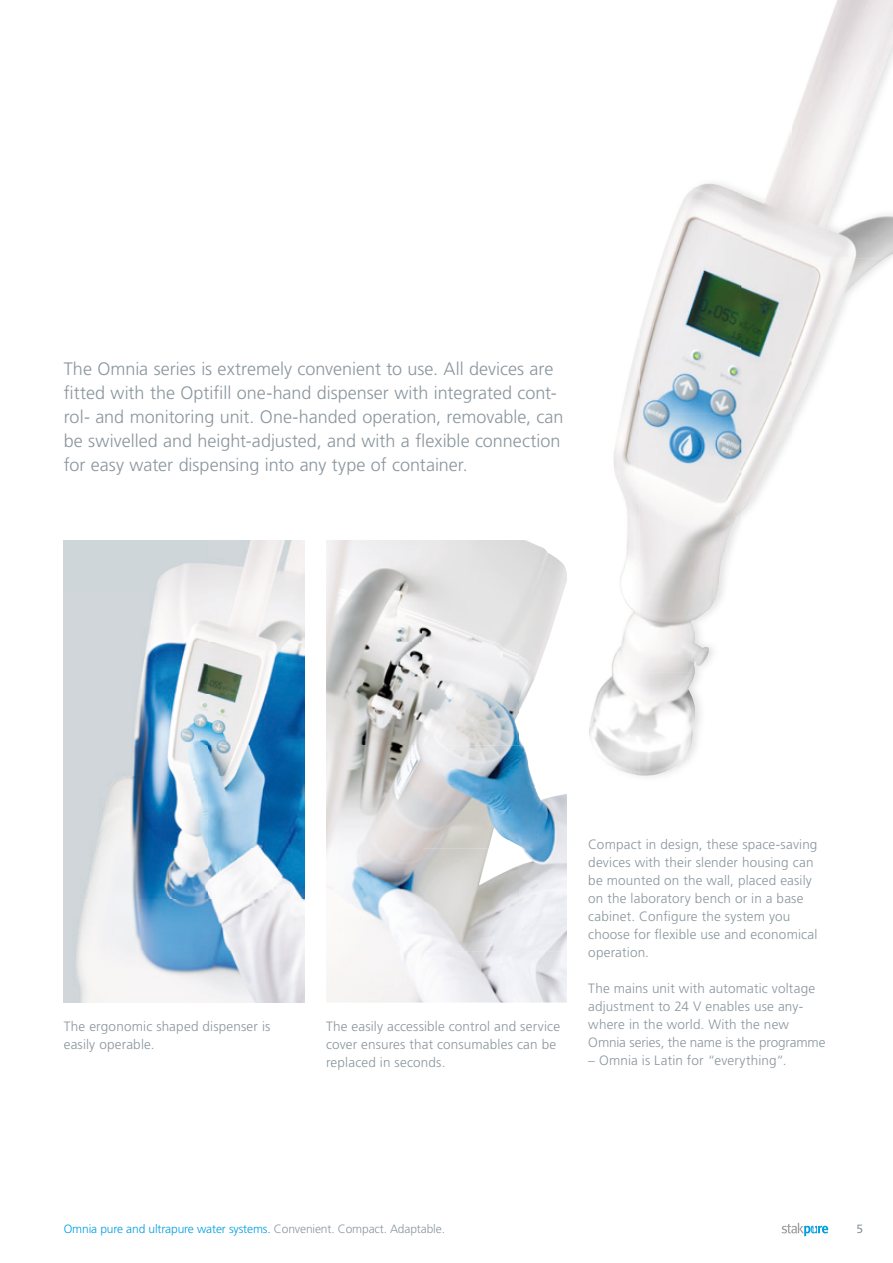
<style>
.page{position:relative;width:893px;height:1263px;background:#fff}
.page>*{position:absolute;margin:0;border:0;box-sizing:border-box;transform-origin:0 0}
.t1{font:300 18px/24px "Frutiger LT Pro";color:#8a969d}
.t2{font:300 13.5px/18px "Frutiger LT Pro";letter-spacing:.015em;color:#8a969d}
.t3{font:300 12px "Frutiger LT Pro";letter-spacing:-.01em;color:#009ee0}
.t4{font:12px "Frutiger LT Pro";color:#8a969d}
.s1{color:#8a969d}
</style>
<div class="page">
<svg style="left:782px;top:1223px;width:46px;height:13px"></svg>
<img style="left:740px;top:421px;width:5px;height:100px">
<img style="left:695px;top:513px;width:45px;height:235px">
<img style="left:792px;top:0;width:101px;height:259px">
<img style="left:741px;top:132px;width:51px;height:381px">
<img style="left:640px;top:184px;width:101px;height:230px">
<img style="left:791px;top:258px;width:95px;height:52px">
<img style="left:589px;top:337px;width:51px;height:438px">
<img style="left:791px;top:310px;width:47px;height:112px">
<img style="left:639px;top:414px;width:66px;height:258px">
<img style="left:639px;top:672px;width:56px;height:103px">
<img style="left:326px;top:540px;width:241px;height:462px">
<img style="left:64px;top:540px;width:241px;height:463px">
<p class="t1" style="left:64px;top:357px;width:501px">The Omnia series is extremely convenient to use. All devices are fitted with the Optifill one-hand dispenser with integrated cont&shy;rol- and monitoring unit. One-handed operation, removable, can be swivelled and height-adjusted, and with a flexible connection for easy water dispensing into any type of container.</p>
<p class="t2" style="left:64px;top:1017px;width:208px">The ergonomic shaped dispenser is easily operable.</p>
<p class="t2" style="left:326px;top:1017px;width:236px">The easily accessible control and service cover ensures that consumables can be replaced in seconds.</p>
<p class="t2" style="left:588px;top:835px;width:231px">Compact in design, these space-saving devices with their slender housing can be mounted on the wall, placed easily on the laboratory bench or in a base cabinet. Configure the system you choose for flexible use and economical operation.</p>
<p class="t2" style="left:588px;top:979px;width:239px">The mains unit with automatic voltage adjustment to 24 V enables use any&shy;where in the world. With the new Omnia series, the name is the programme</p>
<p class="t2" style="left:588px;top:1051px;width:200px">– Omnia is Latin for “everything“.</p>
<p class="t3" style="left:64px;top:1222px;width:383px">Omnia pure and ultrapure water systems. <span class="s1">Convenient. Compact. Adaptable.</span></p>
<p class="t4" style="left:856px;top:1222px;width:8px">5</p>
</div>
